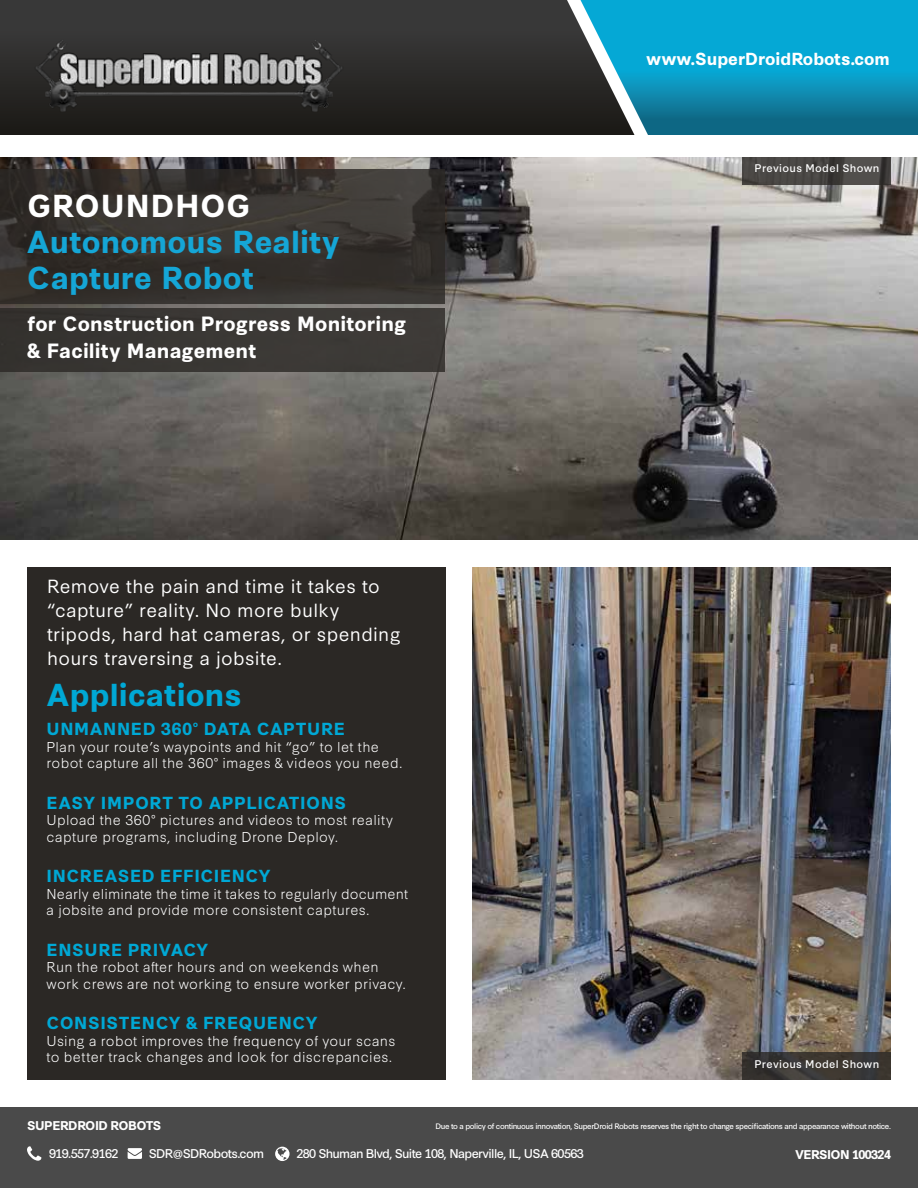
<style>
.page{position:relative;width:918px;height:1188px;background:#fff}
.page>*{position:absolute;margin:0;border:0;box-sizing:border-box;transform-origin:0 0}
.t1{font:700 30px/36px "Synthese";letter-spacing:.005em;color:#15a6d6}
.t2{font:700 30px "Synthese";letter-spacing:.005em;color:#00a8d5}
.t3{font:700 30px "Synthese";letter-spacing:.025em;color:#fff}
.t4{font:700 19.5px/27px "Synthese";letter-spacing:.005em;color:#fff}
.t5{font:18px/24px "Synthese";letter-spacing:.02em;color:#fff}
.t6{font:700 16.5px "Synthese";letter-spacing:.035em;color:#00a8d5}
.t7{font:700 16.5px "Synthese";color:#fff}
.t8{font:300 13.5px/16.5px "Synthese";letter-spacing:.02em;color:#fff}
.t9{font:12px "Synthese";letter-spacing:-.05em;color:#fff}
.t10{font:700 12px "Synthese";letter-spacing:-.05em;color:#fff}
.t11{font:10.5px "Synthese";letter-spacing:.03em;color:#fff}
.t12{font:7.5px "Synthese";letter-spacing:-.05em;color:#fff}
</style>
<div class="page">
<div style="left:0;top:1107px;width:918px;height:81px;background:#4a4a4a"></div>
<svg style="left:27px;top:1146px;width:14px;height:15px"></svg>
<svg style="left:128px;top:1148px;width:14px;height:11px"></svg>
<svg style="left:275px;top:1147px;width:15px;height:14px"></svg>
<svg style="left:634px;top:0;width:284px;height:135px;background:#0a96be"></svg>
<svg style="left:0;top:0;width:634px;height:135px;background:#2f3738"></svg>
<img style="left:27px;top:27px;width:324px;height:88px">
<img style="left:0;top:157px;width:918px;height:383px">
<img style="left:472px;top:567px;width:419px;height:513px">
<div style="left:27px;top:567px;width:419px;height:513px;background:#2b2825"></div>
<svg style="left:0;top:169px;width:446px;height:135px;background:#36322e"></svg>
<div style="left:0;top:309px;width:446px;height:63px;background:#3a3835"></div>
<svg style="left:742px;top:1053px;width:149px;height:27px;background:#393632"></svg>
<svg style="left:742px;top:157px;width:149px;height:27px;background:#484543"></svg>
<p class="t7" style="left:646px;top:46px;width:245px">www.SuperDroidRobots.com</p>
<h1 class="t3" style="left:27px;top:182px;width:225px">GROUNDHOG</h1>
<h1 class="t1" style="left:27px;top:222px;width:314px">Autonomous Reality<br>Capture Robot</h1>
<h2 class="t4" style="left:27px;top:309px;width:381px">for Construction Progress Monitoring &amp; Facility Management</h2>
<h3 class="t5" style="left:47px;top:572px;width:355px">Remove the pain and time it takes to “capture” reality. No more bulky tripods, hard hat cameras, or spending hours traversing a jobsite.</h3>
<h1 class="t2" style="left:47px;top:671px;width:197px">Applications</h1>
<p class="t6" style="left:47px;top:716px;width:300px">UNMANNED 360° DATA CAPTURE</p>
<p class="t8" style="left:47px;top:737px;width:357px">Plan your route’s waypoints and hit “go” to let the robot capture all the 360° images &amp; videos you need.</p>
<p class="t6" style="left:47px;top:790px;width:301px">EASY IMPORT TO APPLICATIONS</p>
<p class="t8" style="left:47px;top:811px;width:348px">Upload the 360° pictures and videos to most reality capture programs, including Drone Deploy.</p>
<p class="t6" style="left:47px;top:863px;width:226px">INCREASED EFFICIENCY</p>
<p class="t8" style="left:47px;top:884px;width:363px">Nearly eliminate the time it takes to regularly document a jobsite and provide more consistent captures.</p>
<p class="t6" style="left:47px;top:937px;width:164px">ENSURE PRIVACY</p>
<p class="t8" style="left:47px;top:958px;width:361px">Run the robot after hours and on weekends when work crews are not working to ensure worker privacy.</p>
<p class="t6" style="left:47px;top:1010px;width:273px">CONSISTENCY &amp; FREQUENCY</p>
<p class="t8" style="left:47px;top:1031px;width:350px">Using a robot improves the frequency of your scans to better track changes and look for discrepancies.</p>
<p class="t11" style="left:755px;top:160px;width:126px">Previous Model Shown</p>
<p class="t11" style="left:754px;top:1056px;width:126px">Previous Model Shown</p>
<p class="t10" style="left:27px;top:1116px;width:136px">SUPERDROID ROBOTS</p>
<p class="t9" style="left:49px;top:1144px;width:71px">919.557.9162</p>
<p class="t9" style="left:149px;top:1144px;width:117px">SDR@SDRobots.com</p>
<p class="t9" style="left:296px;top:1144px;width:289px">280 Shuman Blvd, Suite 108, Naperville, IL, USA 60563</p>
<p class="t10" style="left:795px;top:1145px;width:97px">VERSION 100324</p>
<p class="t12" style="left:435px;top:1120px;width:457px">Due to a policy of continuous innovation, SuperDroid Robots reserves the right to change specifications and appearance without notice.</p>
</div>
